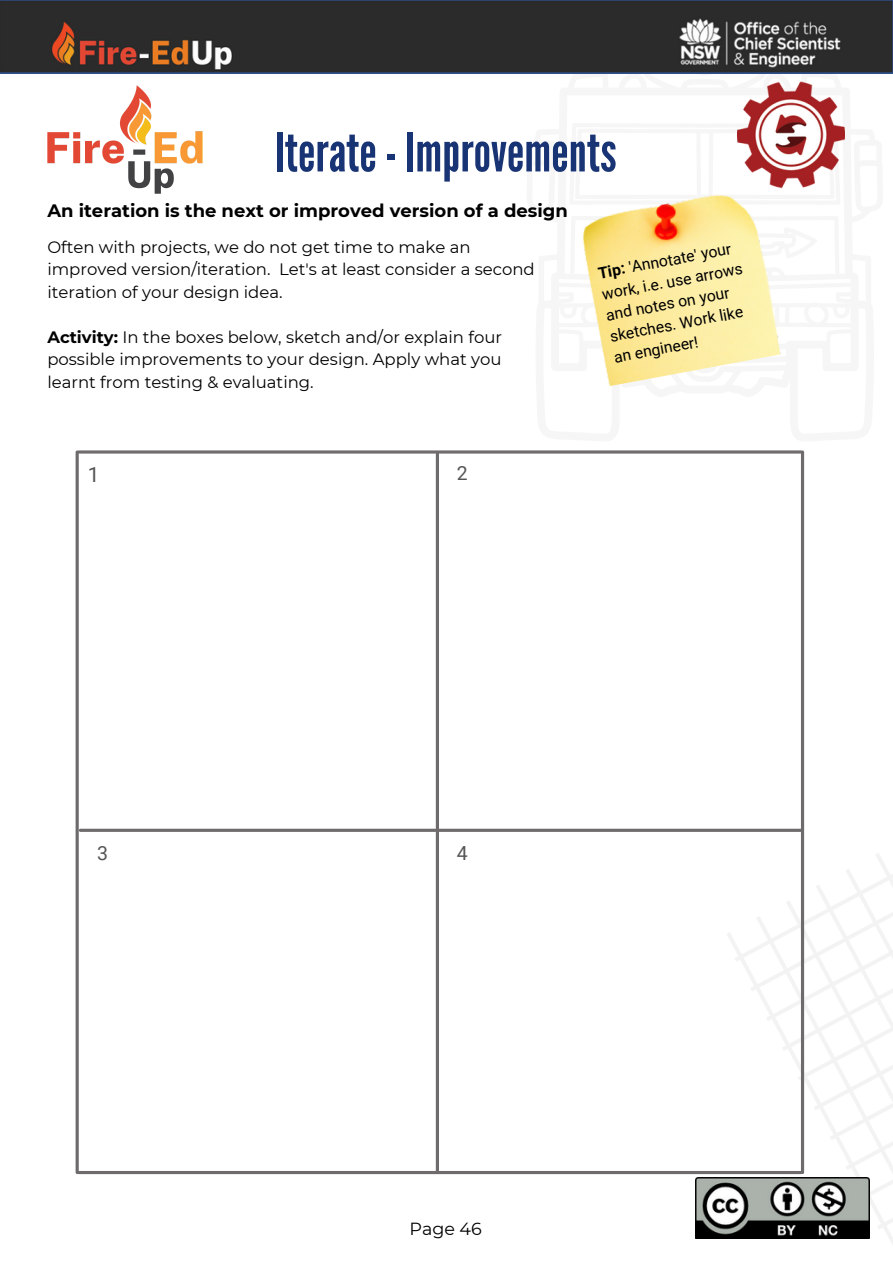
<style>
.page{position:relative;width:893px;height:1264px;background:#fff}
.page>*{position:absolute;margin:0;border:0;box-sizing:border-box;transform-origin:0 0}
.t1{font:54px "League Gothic";color:#193475}
.t2{font:20.85px "Roboto";color:#545454}
.t3{font:19.5px "Roboto";color:#545454}
.t4{font:700 18px "Montserrat";color:#000}
.t5{font:17.55px "Montserrat";color:#000}
.t6{font:16.5px/22.5px "Montserrat";color:#000}
.t7{font:15.75px/21.3px "Roboto";color:#000}
.s1{font-weight:700}
</style>
<div class="page">
<svg style="left:797px;top:874px;width:96px;height:371px"></svg>
<svg style="left:781px;top:1021px;width:111px;height:30px"></svg>
<svg style="left:765px;top:991px;width:127px;height:30px"></svg>
<svg style="left:750px;top:961px;width:142px;height:30px"></svg>
<svg style="left:734px;top:609px;width:158px;height:352px"></svg>
<hr style="left:79px;top:450px;width:721px;height:3px;background:#6f6b6d">
<hr style="left:80px;top:828px;width:720px;height:3px;background:#6f6b6d">
<svg style="left:79px;top:1170px;width:721px;height:4px;fill:#6f6b6d"></svg>
<hr style="left:76px;top:452px;width:3px;height:720px;background:#6f6b6d">
<svg style="left:800px;top:452px;width:4px;height:720px;fill:#6f6b6d"></svg>
<hr style="left:436px;top:453px;width:3px;height:717px;background:#6f6b6d">
<svg style="left:727px;top:73px;width:29px;height:1px"></svg>
<svg style="left:688px;top:73px;width:33px;height:1px"></svg>
<svg style="left:653px;top:73px;width:29px;height:1px"></svg>
<img style="left:737px;top:81px;width:107px;height:107px">
<img style="left:582px;top:188px;width:199px;height:198px">
<img style="left:695px;top:1177px;width:174px;height:61px">
<img style="left:0;top:0;width:892px;height:73px">
<img style="left:47px;top:86px;width:156px;height:108px">
<h1 class="t1" style="left:274px;top:121px;width:343px">Iterate- Improvements</h1>
<p class="t4" style="left:47px;top:200px;width:522px">An iteration is the next or improved version of a design</p>
<p class="t6" style="left:47px;top:235px;width:489px">Often with projects, we do not get time to make an improved version/iteration. Let's at least consider a second iteration of your design idea.</p>
<p class="t6" style="left:47px;top:325px;width:456px;text-align:justify"><span class="s1">Activity:</span> In the boxes below, sketch and/or explain four possible improvements to your design. Apply what you learnt from testing &amp; evaluating.</p>
<p class="t7" style="left:595px;top:263px;width:145px;rotate:-11deg"><span class="s1">Tip:</span> 'Annotate' your work, i.e. use arrows and notes on your sketches. Work like an engineer!</p>
<p class="t2" style="left:88px;top:462px;width:13px">1</p>
<p class="t3" style="left:456px;top:462px;width:12px">2</p>
<p class="t3" style="left:97px;top:842px;width:12px">3</p>
<p class="t3" style="left:456px;top:842px;width:12px">4</p>
<p class="t5" style="left:409px;top:1217px;width:74px">Page 46</p>
</div>
